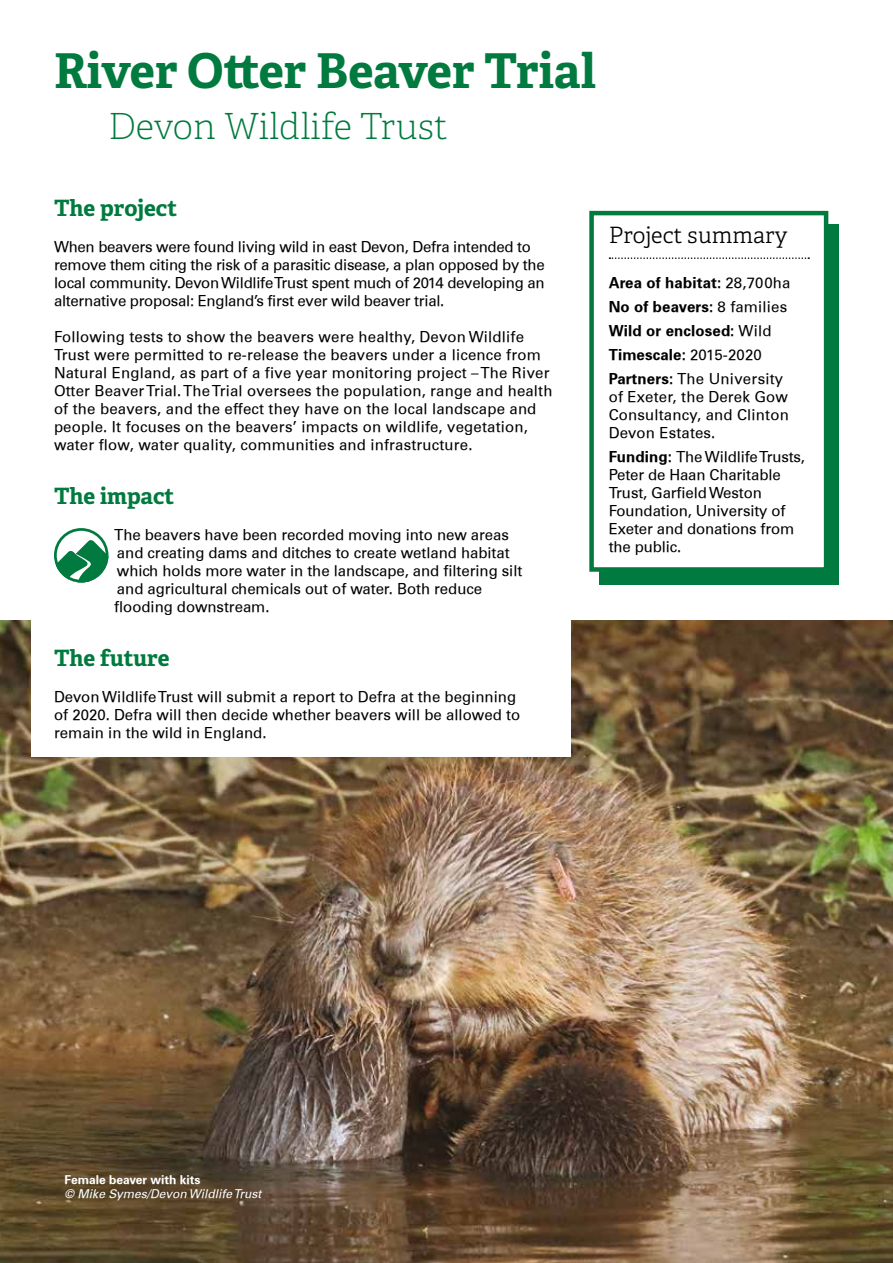
<style>
.page{position:relative;width:893px;height:1263px;background:#fff}
.page>*{position:absolute;margin:0;border:0;box-sizing:border-box;transform-origin:0 0}
.t1{font:700 48px "Adelle";color:#007a3e}
.t2{font:100 36px "Adelle";color:#007a3e}
.t3{font:700 22.5px "Adelle";color:#007a3e}
.t4{font:300 22.5px "Adelle";color:#000}
.t5{font:15px/18px "Univers";letter-spacing:-.005em;color:#000}
.t6{font:700 15px/24px "Univers";letter-spacing:.01em;color:#000}
.t7{font:italic 12px "Univers";color:#fff}
.t8{font:700 12px "Univers";color:#fff}
.s1{font-weight:400}
.s2{font-weight:700}
</style>
<div class="page">
<img style="left:0;top:621px;width:893px;height:642px">
<div style="left:31px;top:594px;width:540px;height:162px;background:#fff"></div>
<div style="left:600px;top:224px;width:239px;height:360px;background:#007a3e"></div>
<svg style="left:54px;top:538px;width:54px;height:44px"></svg>
<div style="left:54px;top:528px;width:54px;height:54px;border:3px solid #007a3e;border-radius:50%"></div>
<div style="left:592px;top:213px;width:234px;height:356px;background:#fff"></div>
<svg style="left:609px;top:257px;width:200px;height:2px"></svg>
<div style="left:589px;top:211px;width:239px;height:361px;border:4px solid #007a3e"></div>
<h1 class="t1" style="left:54px;top:40px;width:543px">River Otter Beaver Trial</h1>
<h2 class="t2" style="left:108px;top:101px;width:341px">Devon Wildlife Trust</h2>
<h3 class="t3" style="left:54px;top:194px;width:125px">The project</h3>
<p class="t5" style="left:54px;top:238px;width:492px">When beavers were found living wild in east Devon, Defra intended to remove them citing the risk of a parasitic disease, a plan opposed by the local community. Devon Wildlife Trust spent much of 2014 developing an alternative proposal: England’s first ever wild beaver trial.</p>
<p class="t5" style="left:54px;top:328px;width:500px">Following tests to show the beavers were healthy, Devon Wildlife Trust were permitted to re-release the beavers under a licence from Natural England, as part of a five year monitoring project – The River Otter Beaver Trial. The Trial oversees the population, range and health of the beavers, and the effect they have on the local landscape and people. It focuses on the beavers’ impacts on wildlife, vegetation, water flow, water quality, communities and infrastructure.</p>
<h3 class="t3" style="left:54px;top:482px;width:122px">The impact</h3>
<p class="t5" style="left:114px;top:526px;width:410px">The beavers have been recorded moving into new areas and creating dams and ditches to create wetland habitat which holds more water in the landscape, and filtering silt and agricultural chemicals out of water. Both reduce flooding downstream.</p>
<h3 class="t3" style="left:54px;top:644px;width:117px">The future</h3>
<p class="t5" style="left:54px;top:688px;width:468px">Devon Wildlife Trust will submit a report to Defra at the beginning of 2020. Defra will then decide whether beavers will be allowed to remain in the wild in England.</p>
<h3 class="t4" style="left:609px;top:219px;width:180px">Project summary</h3>
<p class="t6" style="left:609px;top:271px;width:183px">Area of habitat: <span class="s1">28,700ha<br></span>No of beavers: <span class="s1">8 families<br></span>Wild or enclosed: <span class="s1">Wild<br></span>Timescale: <span class="s1">2015-2020<br></span>Partners: <span class="s1">The University</span></p>
<p class="t5" style="left:609px;top:387px;width:182px;text-align:justify">of Exeter, the Derek Gow Consultancy, and Clinton Devon Estates.</p>
<p class="t5" style="left:609px;top:447px;width:198px"><span class="s2">Funding:</span> The Wildlife Trusts,<br>Peter de Haan Charitable<br>Trust, Garfield Weston<br>Foundation, University of<br>Exeter and donations from the public.</p>
<p class="t8" style="left:65px;top:1172px;width:138px">Female beaver with kits</p>
<p class="t7" style="left:65px;top:1187px;width:198px">© Mike Symes/Devon Wildlife Trust</p>
</div>
